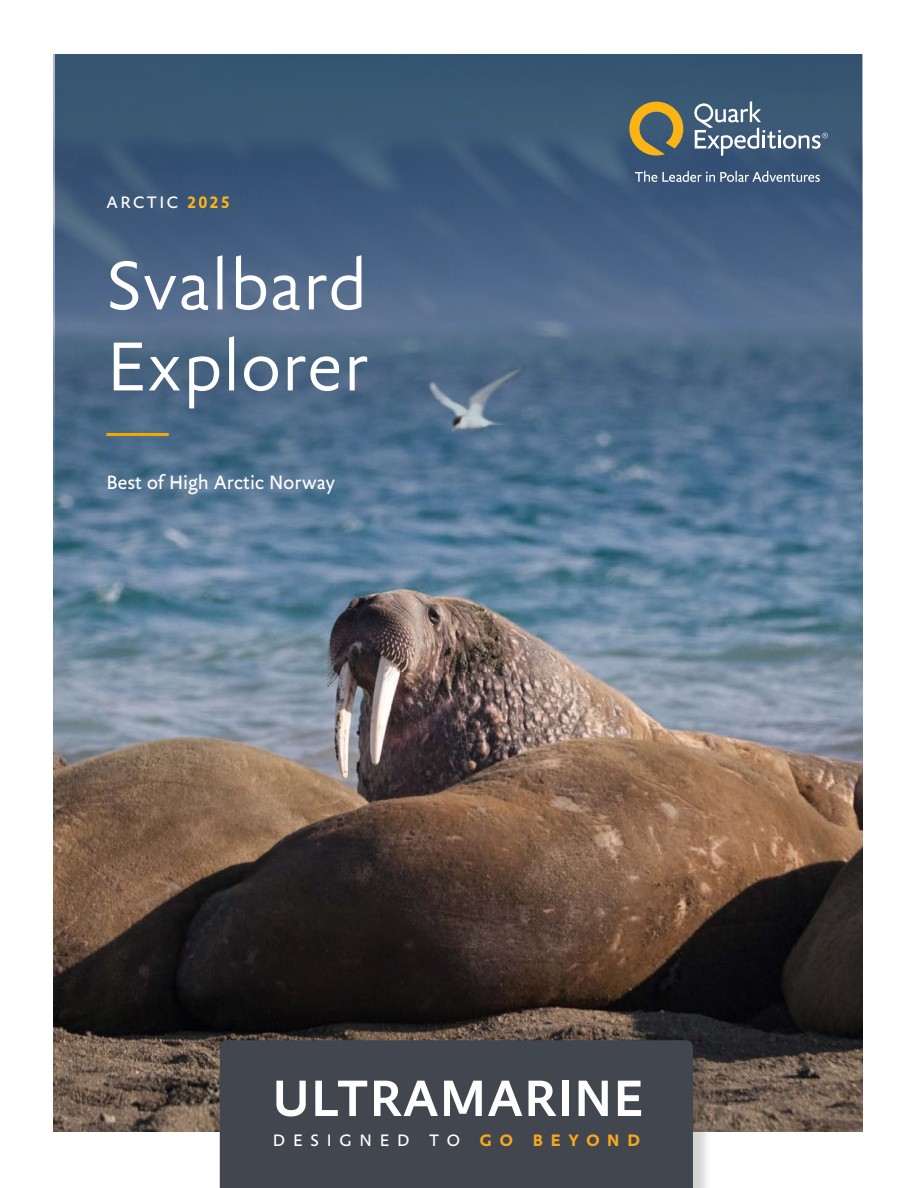
<style>
.page{position:relative;width:918px;height:1188px;background:#fff}
.page>*{position:absolute;margin:0;border:0;box-sizing:border-box;transform-origin:0 0}
.Yellow_Key_line{font:300 75px/81px "Yoga Sans OT";letter-spacing:.01em;color:#fff}
.Large_headers{font:500 55.5px "Yoga Sans OT";letter-spacing:.02em;color:#fff}
.Voyage_Subhead{font:21px "Yoga Sans OT";color:#fff}
.Med_headers{font:18px "Yoga Sans OT";letter-spacing:.435em;color:#fff}
.Season_Marker___Date{font:18px "Yoga Sans OT";letter-spacing:.135em;color:#fff}
.s1{font-weight:700;color:#fbb416}
.s2{font-weight:700;color:#f5a81c}
</style>
<div class="page">
<img style="left:54px;top:54px;width:809px;height:1078px">
<svg style="left:55px;top:55px;width:807px;height:538px;background:#4c6987"></svg>
<div style="left:222px;top:1043px;width:490px;height:145px;background:#231f20;opacity:.19"></div>
<div style="left:220px;top:1040px;width:473px;height:148px;background:#41464f"></div>
<hr style="left:106px;top:433px;width:63px;height:3px;background:#f2a900">
<svg style="left:629px;top:102px;width:54px;height:54px;background:#8c7f4c"></svg>
<svg style="left:693px;top:101px;width:135px;height:55px;background:#5c758d"></svg>
<svg style="left:635px;top:171px;width:185px;height:11px;background:#6b809a"></svg>
<p class="Season_Marker___Date" style="left:107px;top:193px;width:125px">ARCTIC <span class="s1">2025</span></p>
<p class="Yellow_Key_line" style="left:106px;top:246px;width:265px">Svalbard<br>Explorer</p>
<p class="Voyage_Subhead" style="left:106px;top:471px;width:230px">Best of High Arctic Norway</p>
<p class="Large_headers" style="left:272px;top:1069px;width:372px">ULTRAMARINE</p>
<p class="Med_headers" style="left:273px;top:1131px;width:368px">DESIGNED TO <span class="s2">GO BEYOND</span></p>
</div>
